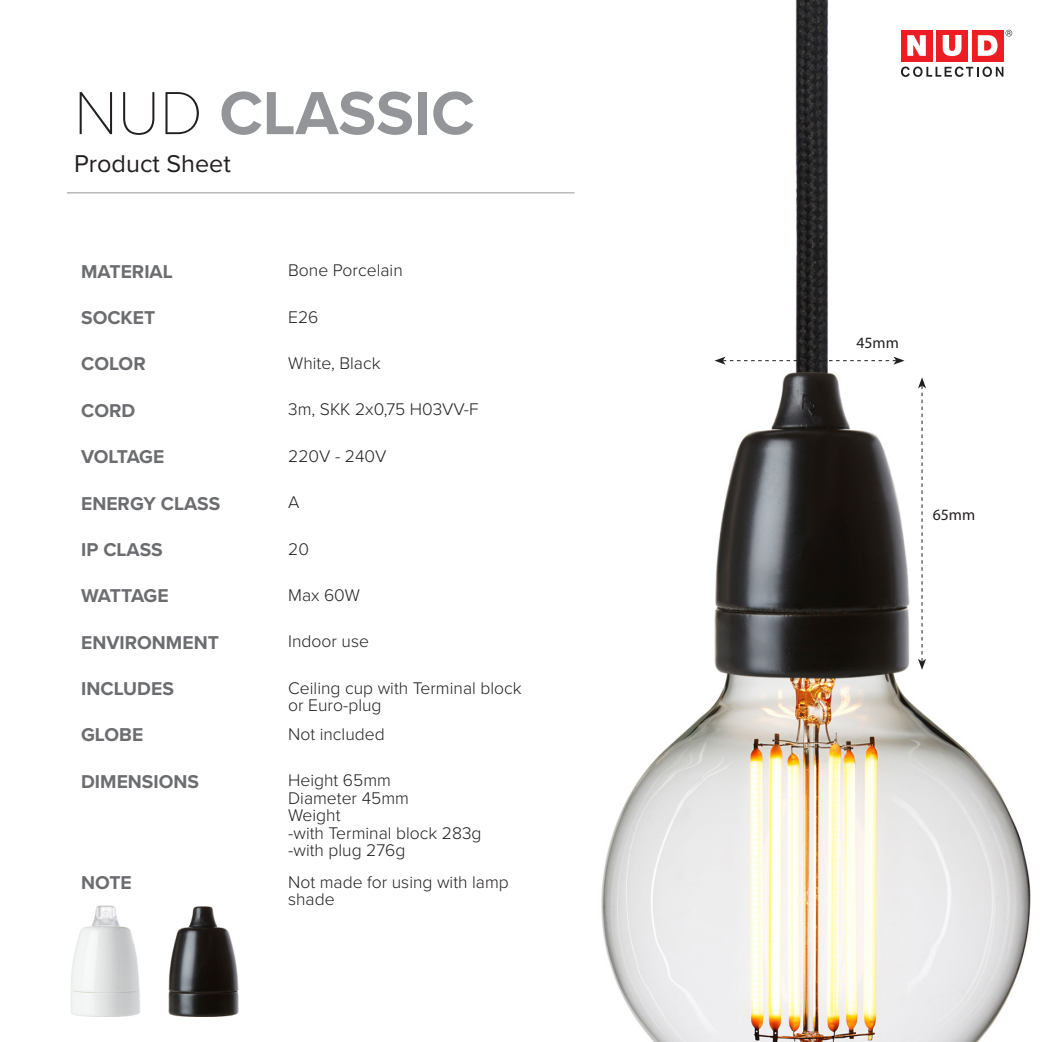
<style>
.page{position:relative;width:1042px;height:1042px;background:#fff}
.page>*{position:absolute;margin:0;border:0;box-sizing:border-box;transform-origin:0 0}
.t1{font:700 63px "Proxima Nova";color:#939598}
.t2{font:25.2px "Proxima Nova";color:#231f20}
.t3{font:700 19.25px "Proxima Nova";color:#6c6d70}
.t4{font:700 19.25px "Proxima Nova";letter-spacing:-.025em;color:#6c6d70}
.t5{font:700 19.25px "Proxima Nova";letter-spacing:-.04em;color:#6c6d70}
.t6{font:300 17.5px/17.5px "Proxima Nova";color:#231f20}
.Styckeformat_1{font:15.75px "Myriad Pro";color:#231f20}
.s1{font-family:"Proxima Nova T";font-weight:100;color:#231f20}
</style>
<div class="page">
<img style="left:551px;top:0;width:480px;height:1042px">
<img style="left:168px;top:906px;width:71px;height:111px">
<img style="left:70px;top:906px;width:71px;height:111px">
<svg style="left:714px;top:357px;width:190px;height:8px"></svg>
<svg style="left:918px;top:377px;width:8px;height:293px"></svg>
<hr style="left:67px;top:192px;width:507px;height:1px;background:#939598">
<div style="left:901px;top:30px;width:31px;height:31px;background:#ee1d23"></div>
<div style="left:936px;top:30px;width:32px;height:31px;background:#ee1d23"></div>
<div style="left:972px;top:30px;width:31px;height:31px;background:#ee1d23"></div>
<svg style="left:907px;top:35px;width:19px;height:21px"></svg>
<svg style="left:942px;top:35px;width:19px;height:21px"></svg>
<svg style="left:978px;top:35px;width:19px;height:21px"></svg>
<svg style="left:901px;top:67px;width:102px;height:10px"></svg>
<svg style="left:1005px;top:30px;width:7px;height:6px"></svg>
<p class="t1" style="left:74px;top:66px;width:402px"><span class="s1">NUD</span> CLASSIC</p>
<p class="t2" style="left:74px;top:145px;width:158px">Product Sheet</p>
<p class="t3" style="left:81px;top:257px;width:93px">MATERIAL</p>
<p class="t6" style="left:288px;top:261px;width:116px">Bone Porcelain</p>
<p class="t3" style="left:81px;top:303px;width:76px">SOCKET</p>
<p class="t6" style="left:288px;top:307px;width:32px">E26</p>
<p class="t3" style="left:81px;top:350px;width:66px">COLOR</p>
<p class="t6" style="left:288px;top:353px;width:94px">White, Black</p>
<p class="t3" style="left:81px;top:396px;width:56px">CORD</p>
<p class="t6" style="left:288px;top:400px;width:192px">3m, SKK 2x0,75 H03VV-F</p>
<p class="t4" style="left:81px;top:442px;width:85px">VOLTAGE</p>
<p class="t6" style="left:288px;top:446px;width:100px">220V - 240V</p>
<p class="t3" style="left:81px;top:489px;width:141px">ENERGY CLASS</p>
<p class="t6" style="left:288px;top:493px;width:13px">A</p>
<p class="t3" style="left:81px;top:535px;width:83px">IP CLASS</p>
<p class="t6" style="left:288px;top:539px;width:22px">20</p>
<p class="t5" style="left:81px;top:581px;width:89px">WATTAGE</p>
<p class="t6" style="left:288px;top:585px;width:73px">Max 60W</p>
<p class="t3" style="left:81px;top:628px;width:139px">ENVIRONMENT</p>
<p class="t6" style="left:288px;top:632px;width:82px">Indoor use</p>
<p class="t3" style="left:81px;top:674px;width:94px">INCLUDES</p>
<p class="t6" style="left:288px;top:678px;width:235px">Ceiling cup with Terminal block or Euro-plug</p>
<p class="t3" style="left:81px;top:720px;width:64px">GLOBE</p>
<p class="t6" style="left:288px;top:724px;width:98px">Not included</p>
<p class="t3" style="left:81px;top:767px;width:119px">DIMENSIONS</p>
<p class="t6" style="left:288px;top:771px;width:104px">Height 65mm</p>
<p class="t6" style="left:288px;top:788px;width:122px">Diameter 45mm</p>
<p class="t6" style="left:288px;top:806px;width:54px">Weight</p>
<p class="t6" style="left:288px;top:823px;width:195px">-with Terminal block 283g -with plug 276g</p>
<p class="t3" style="left:81px;top:868px;width:52px">NOTE</p>
<p class="t6" style="left:288px;top:872px;width:222px">Not made for using with lamp shade</p>
<p class="Styckeformat_1" style="left:856px;top:333px;width:44px">45mm</p>
<p class="Styckeformat_1" style="left:933px;top:505px;width:44px">65mm</p>
</div>
